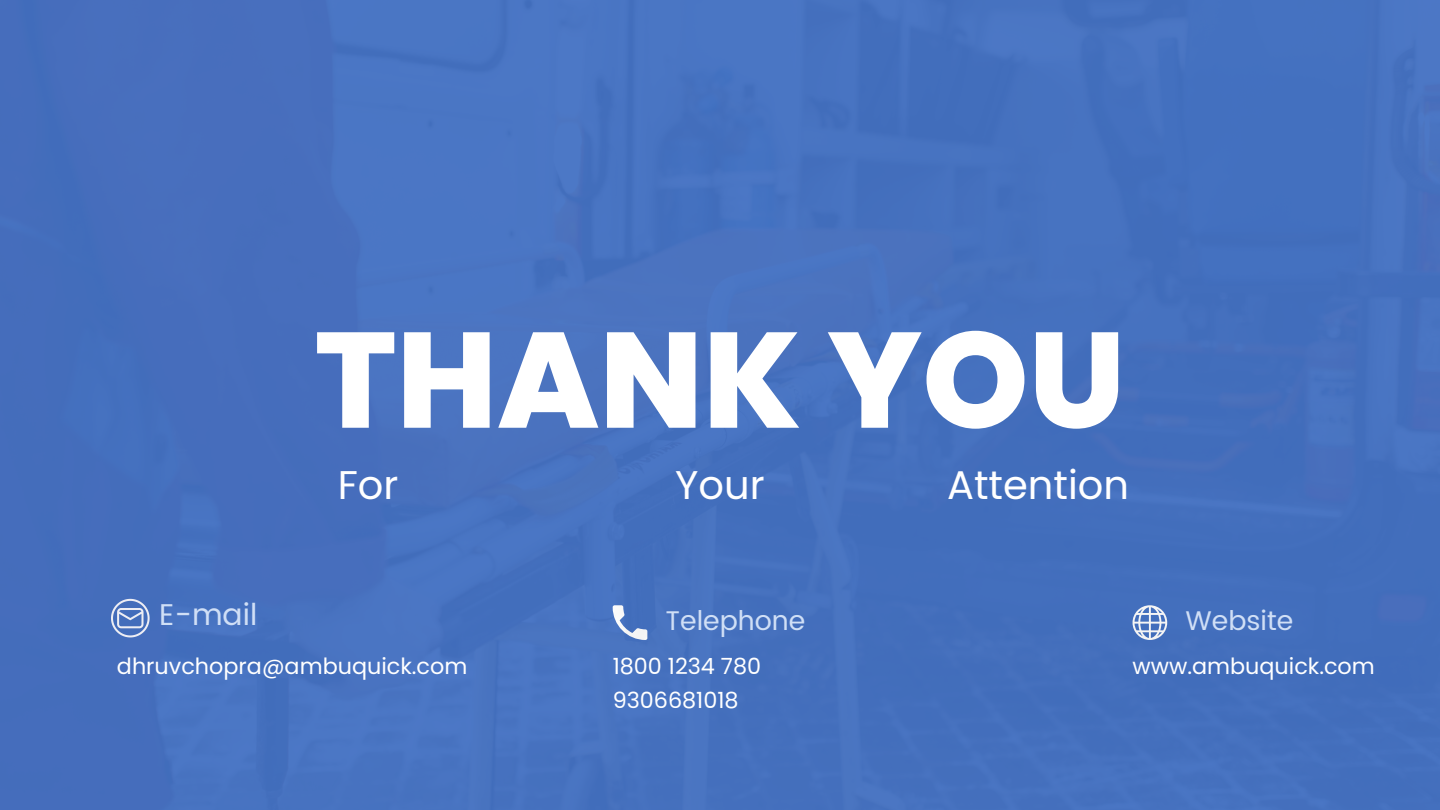
<style>
.page{position:relative;width:1440px;height:810px;background:#4670bd}
.page>*{position:absolute;margin:0;border:0;box-sizing:border-box;transform-origin:0 0}
.t1{font:800 135.4px "Poppins";color:#fff}
.t2{font:40px "Poppins";color:#fff}
.t3{font:30px "Poppins";color:#d0dff6}
.t4{font:27px "Poppins";color:#d0dff6}
.t5{font:22.3px "Poppins";color:#fff}
</style>
<div class="page">
<p class="t1" style="left:315px;top:286px;width:812px">THANK YOU</p>
<h1 class="t2" style="left:338px;top:457px;width:62px">For</h1>
<h2 class="t2" style="left:675px;top:457px;width:91px">Your</h2>
<h2 class="t2" style="left:947px;top:457px;width:184px">Attention</h2>
<h2 class="t3" style="left:159px;top:597px;width:100px">E-mail</h2>
<p class="t4" style="left:666px;top:605px;width:141px">Telephone</p>
<h3 class="t4" style="left:1185px;top:605px;width:109px">Website</h3>
<p class="t5" style="left:117px;top:651px;width:352px">dhruvchopra@ambuquick.com</p>
<p class="t5" style="left:613px;top:651px;width:150px">1800 1234 780</p>
<h4 class="t5" style="left:1133px;top:651px;width:244px">www.ambuquick.com</h4>
<p class="t5" style="left:613px;top:684px;width:127px">9306681018</p>
</div>
